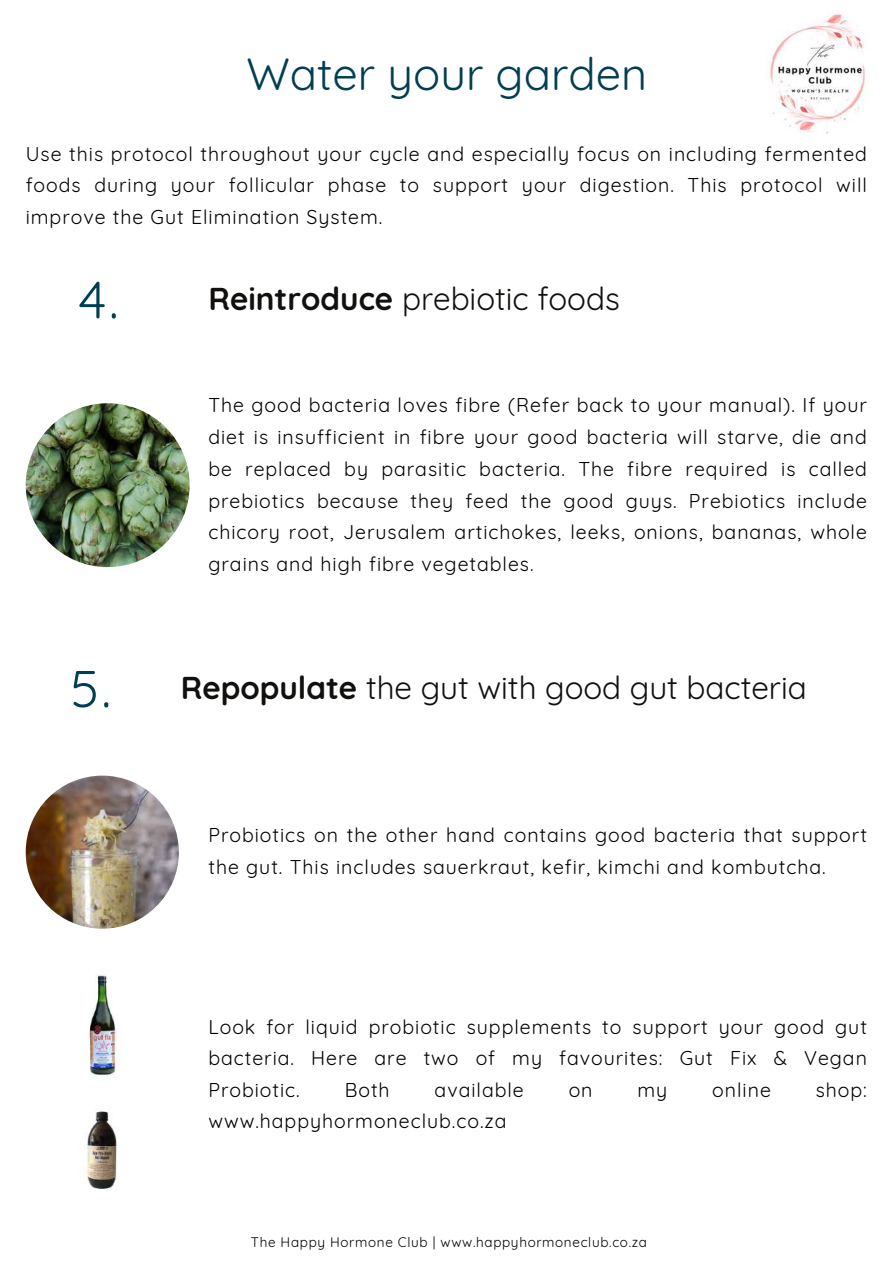
<style>
.page{position:relative;width:894px;height:1264px;background:#fff}
.page>*{position:absolute;margin:0;border:0;box-sizing:border-box;transform-origin:0 0}
.t1{font:52.5px "Quicksand";color:#003e53}
.t2{font:45px "Quicksand";color:#003e53}
.t3{font:31.5px "Quicksand";color:#11100e}
.t4{font:19.5px/31.7px "Quicksand";letter-spacing:.05em;color:#000;text-align:justify}
.t5{font:13.5px "Quicksand";letter-spacing:.05em;color:#000}
.s1{font-weight:700}
.s2{font-size:52.5px;color:#003e53}
</style>
<div class="page">
<img style="left:26px;top:403px;width:163px;height:164px;border-radius:50%">
<img style="left:26px;top:775px;width:153px;height:153px;border-radius:50%">
<img style="left:44px;top:967px;width:117px;height:118px;border-radius:50%">
<img style="left:44px;top:1086px;width:117px;height:117px;border-radius:50%">
<img style="left:769px;top:13px;width:98px;height:121px">
<h2 class="t2" style="left:246px;top:45px;width:402px">Water your garden</h2>
<p class="t4" style="left:26px;top:137px;width:842px">Use this protocol throughout your cycle and especially focus on including fermented foods during your follicular phase to support your digestion. This protocol will improve the Gut Elimination System.</p>
<h1 class="t1" style="left:79px;top:266px;width:41px">4.</h1>
<h3 class="t3" style="left:208px;top:278px;width:413px"><span class="s1">Reintroduce</span> prebiotic foods</h3>
<p class="t4" style="left:208px;top:389px;width:660px">The good bacteria loves fibre (Refer back to your manual). If your diet is insufficient in fibre your good bacteria will starve, die and be replaced by parasitic bacteria. The fibre required is called prebiotics because they feed the good guys. Prebiotics include chicory root, Jerusalem artichokes, leeks, onions, bananas, whole grains and high fibre vegetables.</p>
<h3 class="t3" style="left:70px;top:667px;width:738px"><span class="s2">5.</span> <span class="s1">Repopulate</span> the gut with good gut bacteria</h3>
<p class="t4" style="left:208px;top:819px;width:659px">Probiotics on the other hand contains good bacteria that support the gut. This includes sauerkraut, kefir, kimchi and kombutcha.</p>
<p class="t4" style="left:208px;top:1010px;width:659px">Look for liquid probiotic supplements to support your good gut bacteria. Here are two of my favourites: Gut Fix &amp; Vegan Probiotic.</p>
<p class="t4" style="left:344px;top:1073px;width:46px">Both</p>
<p class="t4" style="left:434px;top:1073px;width:91px">available</p>
<p class="t4" style="left:568px;top:1073px;width:25px">on</p>
<p class="t4" style="left:637px;top:1073px;width:31px">my</p>
<p class="t4" style="left:712px;top:1073px;width:60px">online</p>
<p class="t4" style="left:815px;top:1073px;width:53px">shop:</p>
<p class="t4" style="left:208px;top:1104px;width:299px">www.happyhormoneclub.co.za</p>
<p class="t5" style="left:251px;top:1233px;width:397px">The Happy Hormone Club | www.happyhormoneclub.co.za</p>
</div>
